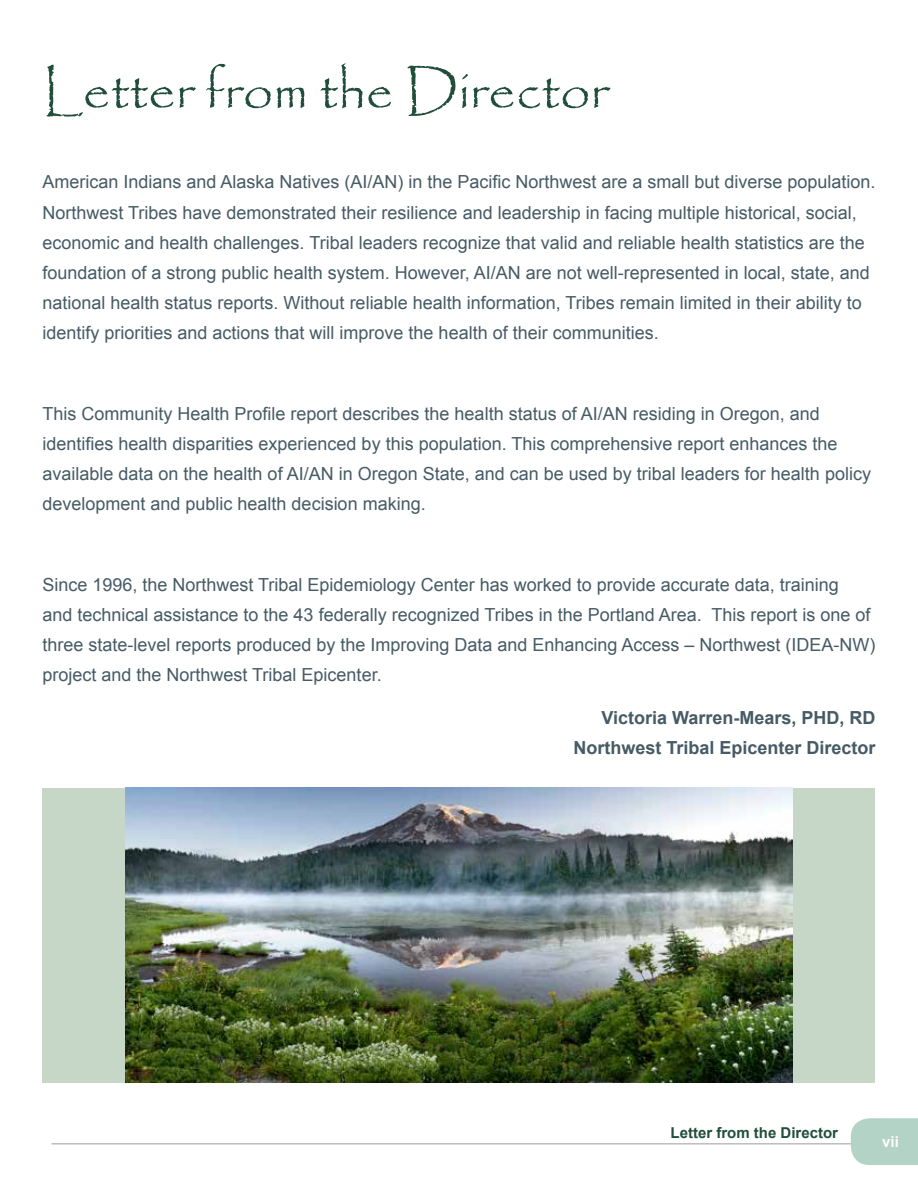
<style>
.page{position:relative;width:918px;height:1188px;background:#fff}
.page>*{position:absolute;margin:0;border:0;box-sizing:border-box;transform-origin:0 0}
.t1{font:54px "Papyrus";color:#214e3a}
.t2{font:18px/30px "Arial";color:#465b65}
.t3{font:700 18px/30px "Arial";color:#465b65;text-align:right}
.t4{font:700 15px "Arial";color:#214e3a}
.t5{font:700 15px "Arial";color:#fff}
</style>
<div class="page">
<hr style="left:51px;top:1143px;width:813px;height:2px;background:#bcbec0">
<svg style="left:850px;top:1118px;width:68px;height:47px"></svg>
<div style="left:43px;top:788px;width:832px;height:294px;background:#c7d7c7"></div>
<img style="left:125px;top:788px;width:668px;height:294px">
<h1 class="t1" style="left:43px;top:58px;width:568px">Letter from the Director</h1>
<p class="t2" style="left:43px;top:167px;width:834px">American Indians and Alaska Natives (AI/AN) in the Pacific Northwest are a small but diverse population.<br>Northwest Tribes have demonstrated their resilience and leadership in facing multiple historical, social, economic and health challenges. Tribal leaders recognize that valid and reliable health statistics are the foundation of a strong public health system. However, AI/AN are not well-represented in local, state, and national health status reports. Without reliable health information, Tribes remain limited in their ability to identify priorities and actions that will improve the health of their communities.</p>
<p class="t2" style="left:43px;top:399px;width:830px">This Community Health Profile report describes the health status of AI/AN residing in Oregon, and identifies health disparities experienced by this population. This comprehensive report enhances the available data on the health of AI/AN in Oregon State, and can be used by tribal leaders for health policy development and public health decision making.</p>
<p class="t2" style="left:43px;top:570px;width:834px">Since 1996, the Northwest Tribal Epidemiology Center has worked to provide accurate data, training<br>and technical assistance to the 43 federally recognized Tribes in the Portland Area. This report is one of three state-level reports produced by the Improving Data and Enhancing Access – Northwest (IDEA-NW) project and the Northwest Tribal Epicenter.</p>
<p class="t3" style="left:573px;top:703px;width:304px">Victoria Warren-Mears, PHD, RD<br>Northwest Tribal Epicenter Director</p>
<p class="t4" style="left:671px;top:1122px;width:169px">Letter from the Director</p>
<p class="t5" style="left:882px;top:1132px;width:18px">vii</p>
</div>
